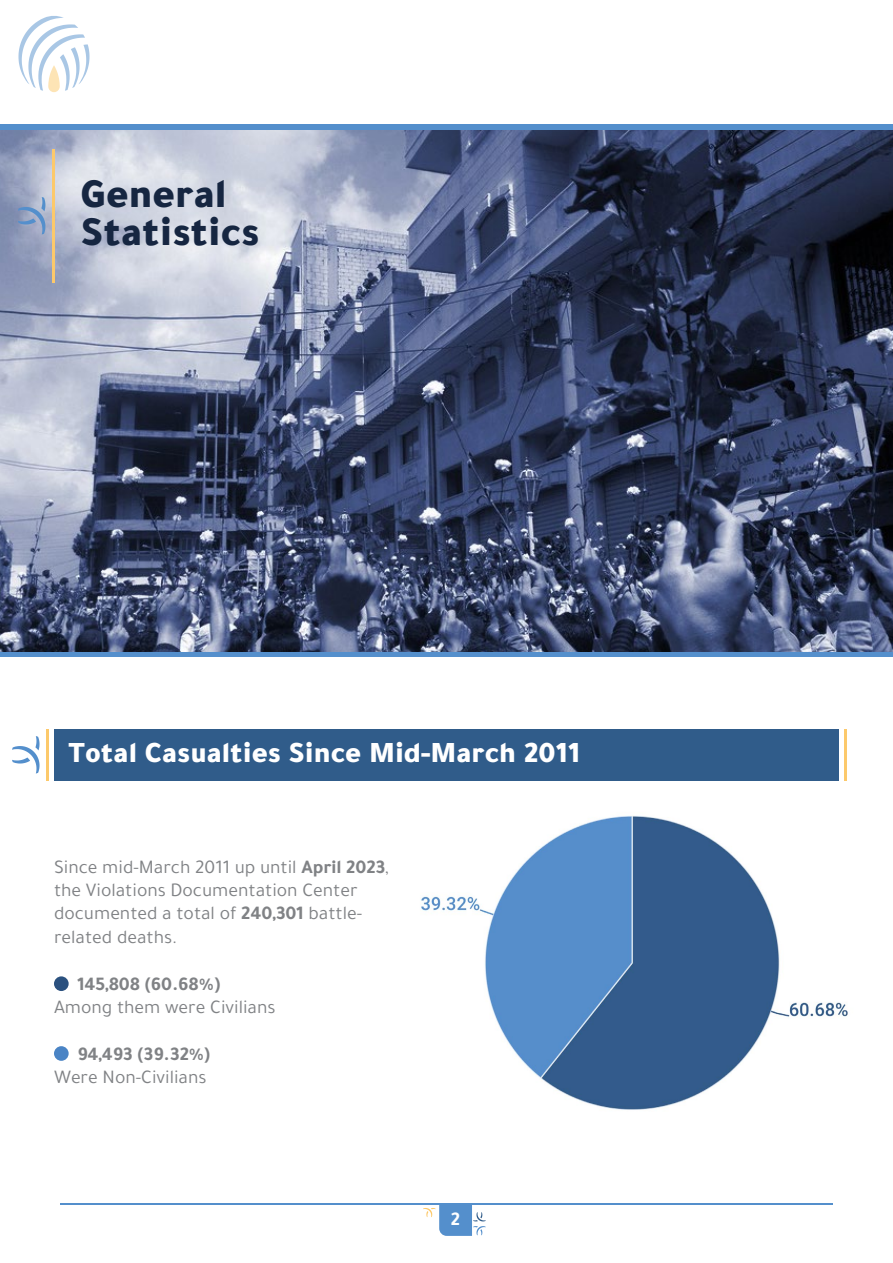
<style>
.page{position:relative;width:893px;height:1263px;background:#fff}
.page>*{position:absolute;margin:0;border:0;box-sizing:border-box;transform-origin:0 0}
.t1{font:900 42px/38.4px "Tajawal";color:#162641}
.t2{font:900 30px "Tajawal";color:#fff}
.t3{font:19.5px/23.4px "Tajawal";color:#808285}
.t4{font:700 19.5px "Tajawal";color:#808285}
.t5{font:700 19.5px "Tajawal";color:#fff}
.s1{font-weight:700}
</style>
<div class="page">
<svg style="left:18px;top:16px;width:72px;height:76px"></svg>
<svg style="left:423px;top:1205px;width:63px;height:31px"></svg>
<hr style="left:60px;top:1203px;width:773px;height:2px;background:#548fcc">
<img style="left:421px;top:815px;width:427px;height:295px">
<div style="left:54px;top:976px;width:15px;height:15px;background:#2b517f;border-radius:50%"></div>
<div style="left:54px;top:1046px;width:15px;height:15px;background:#4a84c5;border-radius:50%"></div>
<div style="left:0;top:124px;width:893px;height:12px;background:#548fcc"></div>
<svg style="left:0;top:651px;width:893px;height:6px;background:#5083bb"></svg>
<img style="left:0;top:130px;width:893px;height:521px">
<svg style="left:18px;top:197px;width:27px;height:37px"></svg>
<hr style="left:53px;top:149px;width:2px;height:134px;background:#fcc96b">
<svg style="left:12px;top:736px;width:28px;height:37px"></svg>
<div style="left:55px;top:729px;width:784px;height:51px;background:#305c8a"></div>
<hr style="left:47px;top:729px;width:2px;height:51px;background:#fcc96b">
<hr style="left:844px;top:729px;width:3px;height:51px;background:#fcc96b">
<h1 class="t1" style="left:80px;top:172px;width:180px">General<br>Statistics</h1>
<h2 class="t2" style="left:69px;top:727px;width:514px">Total Casualties Since Mid-March 2011</h2>
<p class="t3" style="left:54px;top:855px;width:337px">Since mid-March 2011 up until <span class="s1">April 2023</span>, the Violations Documentation Center documented a total of <span class="s1">240,301</span> battle&shy;related deaths.</p>
<p class="t4" style="left:77px;top:969px;width:144px">145,808 (60.68%)</p>
<p class="t3" style="left:54px;top:995px;width:223px">Among them were Civilians</p>
<p class="t4" style="left:77px;top:1039px;width:134px">94,493 (39.32%)</p>
<p class="t3" style="left:54px;top:1065px;width:154px">Were Non-Civilians</p>
<p class="t5" style="left:451px;top:1204px;width:11px">2</p>
</div>
